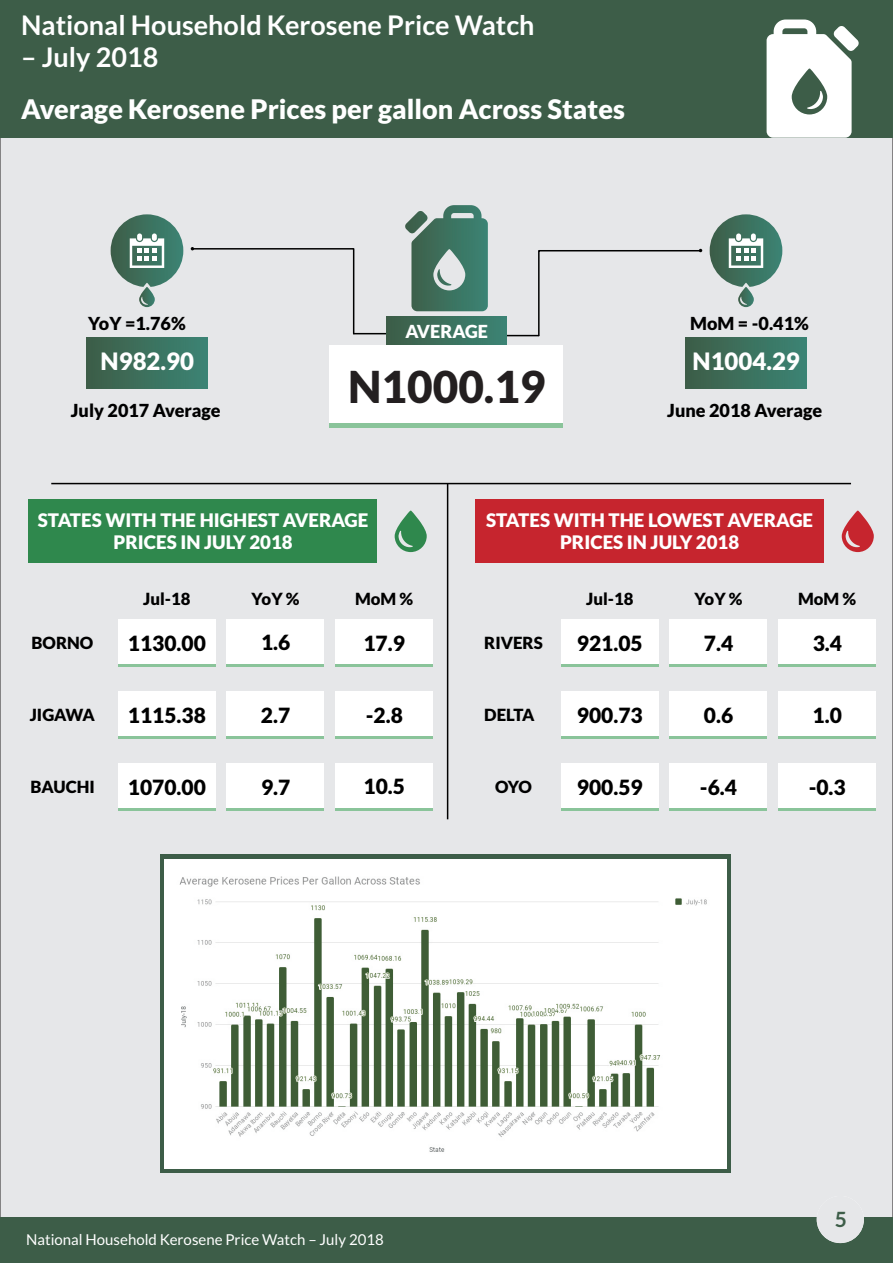
<style>
.page{position:relative;width:893px;height:1263px;background:#fff}
.page>*{position:absolute;margin:0;border:0;box-sizing:border-box;transform-origin:0 0}
.t1{font:900 44.1px "Lato";color:#231f20}
.t2{font:700 27px "Lato";color:#fff}
.t3{font:900 27px "Lato";color:#fff}
.t4{font:900 24px "Lato";color:#fff}
.t5{font:900 21px "Lato";color:#000}
.t6{font:700 21px "Lato";color:#3d5d48}
.t7{font:900 18.75px/22.4px "Lato";color:#fff;text-align:center}
.t8{font:900 18px "Lato";color:#000}
.t9{font:900 18px "Lato";color:#fff}
.t10{font:900 16.8px "Lato";color:#000}
.t11{font:15px "Lato";color:#fff}
</style>
<div class="page">
<div style="left:0;top:138px;width:893px;height:1080px;background:#e6e7e9"></div>
<div style="left:537px;top:249px;width:165px;height:88px;background:#e6e7e9"></div>
<hr style="left:503px;top:335px;width:36px;height:1px;background:#000">
<hr style="left:354px;top:333px;width:40px;height:1px;background:#000">
<div style="left:191px;top:247px;width:164px;height:88px;background:#e6e7e9"></div>
<div style="left:386px;top:316px;width:121px;height:31px;background:linear-gradient(to right,#3d5d47,#3b8474)"></div>
<div style="left:329px;top:345px;width:234px;height:83px;background:#fff"></div>
<hr style="left:329px;top:424px;width:234px;height:4px;background:#8ac49a">
<div style="left:86px;top:338px;width:122px;height:51px;background:linear-gradient(to right,#3d5d47,#3b8474)"></div>
<div style="left:685px;top:338px;width:122px;height:51px;background:linear-gradient(to right,#3d5d47,#3b8474)"></div>
<hr style="left:447px;top:484px;width:1px;height:335px;background:#000">
<hr style="left:51px;top:483px;width:800px;height:1px;background:#000">
<div style="left:29px;top:500px;width:348px;height:63px;background:#2f884d"></div>
<div style="left:475px;top:500px;width:349px;height:63px;background:#c6252e"></div>
<div style="left:118px;top:619px;width:97px;height:48px;background:#fff"></div>
<hr style="left:118px;top:664px;width:97px;height:3px;background:#8ac49a">
<div style="left:227px;top:619px;width:97px;height:48px;background:#fff"></div>
<hr style="left:227px;top:664px;width:97px;height:3px;background:#8ac49a">
<div style="left:335px;top:619px;width:98px;height:48px;background:#fff"></div>
<hr style="left:335px;top:664px;width:98px;height:3px;background:#8ac49a">
<div style="left:118px;top:691px;width:97px;height:48px;background:#fff"></div>
<hr style="left:118px;top:736px;width:97px;height:3px;background:#8ac49a">
<div style="left:227px;top:691px;width:97px;height:48px;background:#fff"></div>
<hr style="left:227px;top:736px;width:97px;height:3px;background:#8ac49a">
<div style="left:335px;top:691px;width:98px;height:48px;background:#fff"></div>
<hr style="left:335px;top:736px;width:98px;height:3px;background:#8ac49a">
<div style="left:118px;top:763px;width:97px;height:48px;background:#fff"></div>
<hr style="left:118px;top:808px;width:97px;height:3px;background:#8ac49a">
<div style="left:227px;top:763px;width:97px;height:48px;background:#fff"></div>
<hr style="left:227px;top:808px;width:97px;height:3px;background:#8ac49a">
<div style="left:335px;top:763px;width:98px;height:48px;background:#fff"></div>
<hr style="left:335px;top:808px;width:98px;height:3px;background:#8ac49a">
<div style="left:561px;top:619px;width:97px;height:48px;background:#fff"></div>
<hr style="left:561px;top:664px;width:97px;height:3px;background:#8ac49a">
<div style="left:670px;top:619px;width:97px;height:48px;background:#fff"></div>
<hr style="left:670px;top:664px;width:97px;height:3px;background:#8ac49a">
<div style="left:778px;top:619px;width:98px;height:48px;background:#fff"></div>
<hr style="left:778px;top:664px;width:98px;height:3px;background:#8ac49a">
<div style="left:561px;top:691px;width:97px;height:48px;background:#fff"></div>
<hr style="left:561px;top:736px;width:97px;height:3px;background:#8ac49a">
<div style="left:670px;top:691px;width:97px;height:48px;background:#fff"></div>
<hr style="left:670px;top:736px;width:97px;height:3px;background:#8ac49a">
<div style="left:778px;top:691px;width:98px;height:48px;background:#fff"></div>
<hr style="left:778px;top:736px;width:98px;height:3px;background:#8ac49a">
<div style="left:561px;top:763px;width:97px;height:48px;background:#fff"></div>
<hr style="left:561px;top:808px;width:97px;height:3px;background:#8ac49a">
<div style="left:670px;top:763px;width:97px;height:48px;background:#fff"></div>
<hr style="left:670px;top:808px;width:97px;height:3px;background:#8ac49a">
<div style="left:778px;top:763px;width:98px;height:48px;background:#fff"></div>
<hr style="left:778px;top:808px;width:98px;height:3px;background:#8ac49a">
<svg style="left:395px;top:511px;width:32px;height:41px"></svg>
<svg style="left:842px;top:511px;width:32px;height:41px"></svg>
<svg style="left:111px;top:214px;width:72px;height:93px;background:#8aa79d"></svg>
<svg style="left:710px;top:214px;width:72px;height:93px;background:#8aa79d"></svg>
<svg style="left:405px;top:205px;width:83px;height:106px;background:#678f82"></svg>
<div style="left:0;top:1218px;width:893px;height:45px;background:#3d5d48"></div>
<div style="left:817px;top:1196px;width:47px;height:47px;background:#e6e7e9;border-radius:50%"></div>
<div style="left:0;top:0;width:893px;height:138px;background:#3d5d48"></div>
<svg style="left:767px;top:20px;width:92px;height:118px"></svg>
<div style="left:160px;top:854px;width:571px;height:319px;background:#3d5d48"></div>
<img style="left:165px;top:859px;width:562px;height:310px">
<h2 class="t2" style="left:21px;top:13px;width:515px">National Household Kerosene Price Watch</h2>
<h2 class="t2" style="left:21px;top:45px;width:139px">– July 2018</h2>
<h2 class="t3" style="left:21px;top:98px;width:605px">Average Kerosene Prices per gallon Across States</h2>
<p class="t8" style="left:88px;top:315px;width:99px">YoY =1.76%</p>
<p class="t4" style="left:101px;top:351px;width:95px">N982.90</p>
<p class="t8" style="left:71px;top:403px;width:151px">July 2017 Average</p>
<p class="t9" style="left:405px;top:324px;width:84px">AVERAGE</p>
<h1 class="t1" style="left:348px;top:367px;width:199px">N1000.19</h1>
<p class="t8" style="left:690px;top:315px;width:120px">MoM = -0.41%</p>
<p class="t4" style="left:692px;top:351px;width:109px">N1004.29</p>
<p class="t8" style="left:667px;top:403px;width:157px">June 2018 Average</p>
<p class="t7" style="left:38px;top:510px;width:332px">STATES WITH THE HIGHEST AVERAGE<br>PRICES IN JULY 2018</p>
<p class="t7" style="left:486px;top:510px;width:329px">STATES WITH THE LOWEST AVERAGE<br>PRICES IN JULY 2018</p>
<p class="t10" style="left:32px;top:635px;width:63px">BORNO</p>
<p class="t10" style="left:143px;top:591px;width:49px">Jul-18</p>
<p class="t10" style="left:252px;top:591px;width:50px">YoY %</p>
<p class="t10" style="left:355px;top:591px;width:60px">MoM %</p>
<p class="t5" style="left:128px;top:634px;width:80px">1130.00</p>
<p class="t10" style="left:484px;top:635px;width:60px">RIVERS</p>
<p class="t10" style="left:586px;top:591px;width:49px">Jul-18</p>
<p class="t10" style="left:695px;top:591px;width:50px">YoY %</p>
<p class="t10" style="left:798px;top:591px;width:60px">MoM %</p>
<p class="t5" style="left:261px;top:633px;width:31px">1.6</p>
<p class="t5" style="left:363px;top:634px;width:43px">17.9</p>
<p class="t5" style="left:577px;top:634px;width:67px">921.05</p>
<p class="t5" style="left:704px;top:634px;width:31px">7.4</p>
<p class="t5" style="left:813px;top:634px;width:31px">3.4</p>
<p class="t10" style="left:30px;top:707px;width:67px">JIGAWA</p>
<p class="t5" style="left:128px;top:706px;width:80px">1115.38</p>
<p class="t5" style="left:261px;top:706px;width:31px">2.7</p>
<p class="t5" style="left:366px;top:706px;width:39px">-2.8</p>
<p class="t10" style="left:484px;top:707px;width:52px">DELTA</p>
<p class="t5" style="left:577px;top:706px;width:67px">900.73</p>
<p class="t5" style="left:704px;top:706px;width:31px">0.6</p>
<p class="t5" style="left:812px;top:706px;width:31px">1.0</p>
<p class="t10" style="left:31px;top:779px;width:66px">BAUCHI</p>
<p class="t5" style="left:128px;top:778px;width:80px">1070.00</p>
<p class="t5" style="left:261px;top:777px;width:31px">9.7</p>
<p class="t5" style="left:364px;top:777px;width:43px">10.5</p>
<p class="t10" style="left:495px;top:779px;width:38px">OYO</p>
<p class="t5" style="left:577px;top:778px;width:67px">900.59</p>
<p class="t5" style="left:700px;top:778px;width:39px">-6.4</p>
<p class="t5" style="left:809px;top:777px;width:39px">-0.3</p>
<p class="t6" style="left:835px;top:1210px;width:14px">15</p>
<p class="t11" style="left:26px;top:1233px;width:359px">National Household Kerosene Price Watch – July 2018</p>
</div>
